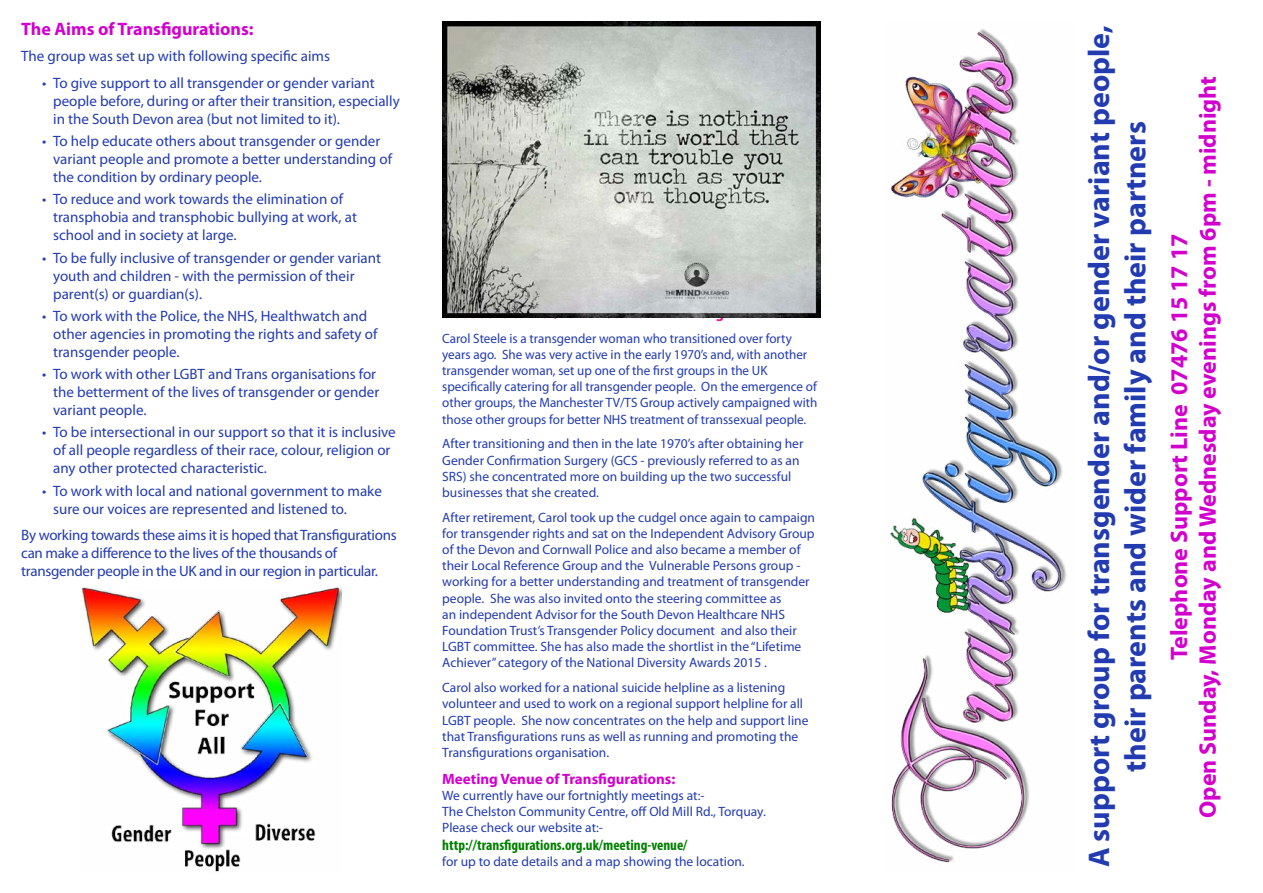
<style>
.page{position:relative;width:1263px;height:893px;background:#fff}
.page>*{position:absolute;margin:0;border:0;box-sizing:border-box;transform-origin:0 0}
.t1{font:700 30px/36px "Myriad Pro";color:#223bb1;text-align:center}
.t2{font:700 24px "Myriad Pro";color:#d200cd}
.t3{font:700 18px "Myriad Pro";color:#d200cd}
.t4{font:15px/18px "Myriad Pro";color:#223bb1}
.t5{font:15px/18px "Myriad Pro";letter-spacing:-.02em;color:#223bb1}
.t6{font:700 condensed 15px "Myriad Pro";color:#008000}
.t7{font:700 15px "Myriad Pro";color:#d200cd}
.t8{font:13.5px/16.2px "Myriad Pro";color:#223bb1}
</style>
<div class="page">
<img style="left:890px;top:29px;width:177px;height:834px">
<img style="left:81px;top:587px;width:261px;height:287px">
<img style="left:442px;top:21px;width:379px;height:297px">
<p class="t3" style="left:21px;top:17px;width:234px">The Aims of Transfigurations:</p>
<p class="t4" style="left:21px;top:47px;width:310px">The group was set up with following specific aims</p>
<p class="t4" style="left:53px;top:74px;width:348px;text-indent:-11px">• To give support to all transgender or gender variant people before, during or after their transition, especially in the South Devon area (but not limited to it).</p>
<p class="t4" style="left:53px;top:132px;width:340px;text-indent:-11px">• To help educate others about transgender or gender variant people and promote a better understanding of the condition by ordinary people.</p>
<p class="t4" style="left:53px;top:190px;width:305px;text-indent:-11px">• To reduce and work towards the elimination of transphobia and transphobic bullying at work, at school and in society at large.</p>
<p class="t4" style="left:53px;top:248px;width:329px;text-indent:-11px">• To be fully inclusive of transgender or gender variant youth and children - with the permission of their parent(s) or guardian(s).</p>
<p class="t4" style="left:53px;top:307px;width:326px;text-indent:-11px">• To work with the Police, the NHS, Healthwatch and other agencies in promoting the rights and safety of transgender people.</p>
<p class="t4" style="left:53px;top:365px;width:328px;text-indent:-11px">• To work with other LGBT and Trans organisations for the betterment of the lives of transgender or gender variant people.</p>
<p class="t4" style="left:53px;top:423px;width:344px;text-indent:-11px">• To be intersectional in our support so that it is inclusive of all people regardless of their race, colour, religion or any other protected characteristic.</p>
<p class="t4" style="left:53px;top:481px;width:330px;text-indent:-11px">• To work with local and national government to make sure our voices are represented and listened to.</p>
<p class="t5" style="left:21px;top:526px;width:377px">By working towards these aims it is hoped that Transfigurations can make a difference to the lives of the thousands of transgender people in the UK and in our region in particular.</p>
<p class="t8" style="left:442px;top:330px;width:377px">Carol Steele is a transgender woman who transitioned over forty years ago. She was very active in the early 1970’s and, with another transgender woman, set up one of the first groups in the UK specifically catering for all transgender people. On the emergence of other groups, the Manchester TV/TS Group actively campaigned with those other groups for better NHS treatment of transsexual people.</p>
<p class="t8" style="left:442px;top:435px;width:363px">After transitioning and then in the late 1970’s after obtaining her Gender Confirmation Surgery (GCS - previously referred to as an SRS) she concentrated more on building up the two successful businesses that she created.</p>
<p class="t8" style="left:442px;top:509px;width:374px">After retirement, Carol took up the cudgel once again to campaign for transgender rights and sat on the Independent Advisory Group of the Devon and Cornwall Police and also became a member of their Local Reference Group and the Vulnerable Persons group - working for a better understanding and treatment of transgender people. She was also invited onto the steering committee as<br>an independent Advisor for the South Devon Healthcare NHS Foundation Trust’s Transgender Policy document and also their LGBT committee. She has also made the shortlist in the “Lifetime Achiever” category of the National Diversity Awards 2015 .</p>
<p class="t8" style="left:442px;top:679px;width:368px">Carol also worked for a national suicide helpline as a listening volunteer and used to work on a regional support helpline for all LGBT people. She now concentrates on the help and support line that Transfigurations runs as well as running and promoting the Transfigurations organisation.</p>
<p class="t7" style="left:442px;top:769px;width:235px">Meeting Venue of Transfigurations:</p>
<p class="t8" style="left:442px;top:787px;width:325px">We currently have our fortnightly meetings at:-<br>The Chelston Community Centre, off Old Mill Rd., Torquay.<br>Please check our website at:-</p>
<p class="t6" style="left:442px;top:836px;width:247px">http://transfigurations.org.uk/meeting-venue/</p>
<p class="t8" style="left:442px;top:853px;width:304px">for up to date details and a map showing the location.</p>
<p class="t1" style="left:1080px;top:867px;width:843px;rotate:-90deg">A support group for transgender and/or gender variant people, their parents and wider family and their partners</p>
<p class="t2" style="left:1192px;top:818px;width:744px;rotate:-90deg">Open Sunday, Monday and Wednesday evenings from 6pm - midnight</p>
<p class="t2" style="left:1163px;top:660px;width:428px;rotate:-90deg">Telephone Support Line 07476 15 17 17</p>
</div>
